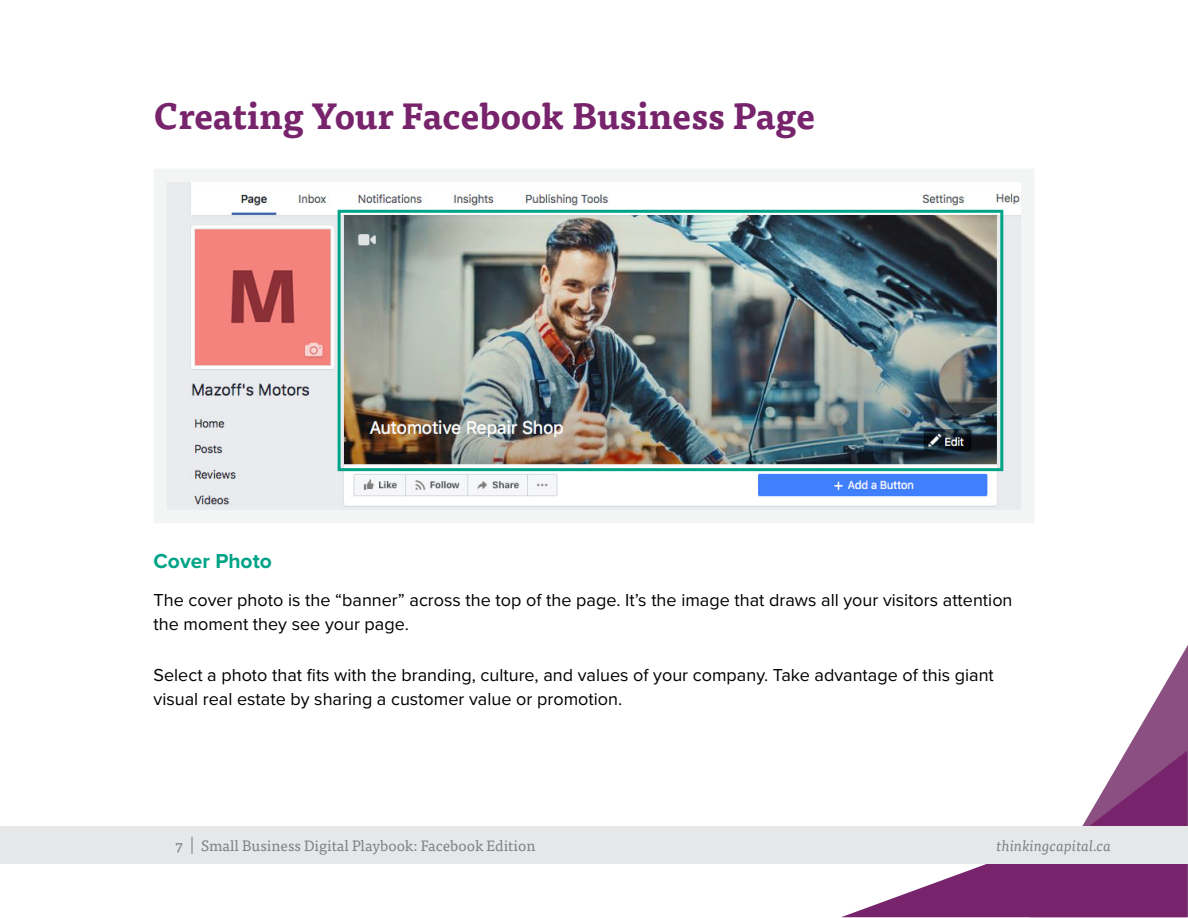
<style>
.page{position:relative;width:1188px;height:918px;background:#fff}
.page>*{position:absolute;margin:0;border:0;box-sizing:border-box;transform-origin:0 0}
.t1{font:700 36px "Tisa Pro";color:#77246c}
.t2{font:700 21px "Proxima Nova";color:#01a487}
.t3{font:18px/24px "Proxima Nova";color:#000}
.t4{font:15px "Tisa Pro";color:#808285}
.t5{font:italic 15px "Tisa Pro";color:#808285}
</style>
<div class="page">
<svg style="left:1126px;top:645px;width:62px;height:272px"></svg>
<svg style="left:841px;top:751px;width:346px;height:166px"></svg>
<div style="left:0;top:827px;width:1188px;height:37px;background:#e6e7e8"></div>
<svg style="left:191px;top:837px;width:2px;height:17px"></svg>
<svg style="left:154px;top:169px;width:880px;height:354px"></svg>
<img style="left:336px;top:208px;width:669px;height:265px">
<h1 class="t1" style="left:154px;top:87px;width:663px">Creating Your Facebook Business Page</h1>
<p class="t2" style="left:154px;top:549px;width:120px">Cover Photo</p>
<p class="t3" style="left:154px;top:588px;width:860px">The cover photo is the “banner” across the top of the page. It’s the image that draws all your visitors attention the moment they see your page.</p>
<p class="t3" style="left:154px;top:663px;width:842px">Select a photo that fits with the branding, culture, and values of your company. Take advantage of this giant visual real estate by sharing a customer value or promotion.</p>
<p class="t4" style="left:176px;top:834px;width:361px">7 Small Business Digital Playbook: Facebook Edition</p>
<p class="t5" style="left:997px;top:835px;width:116px">thinkingcapital.ca</p>
</div>
